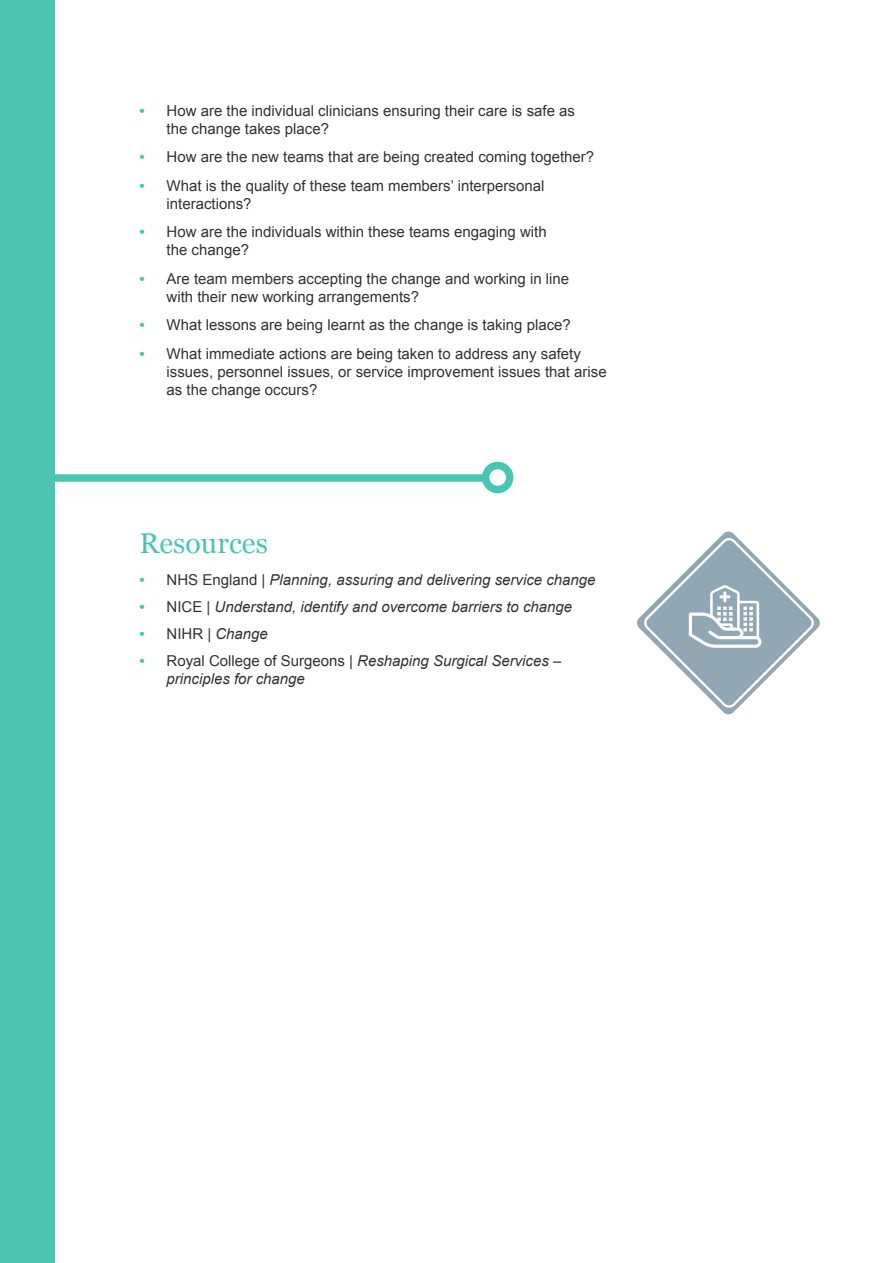
<style>
.page{position:relative;width:893px;height:1263px;background:#fff}
.page>*{position:absolute;margin:0;border:0;box-sizing:border-box;transform-origin:0 0}
.t1{font:28.5px "Georgia";color:#49c5b1}
.t2{font:15px/18px "Arial";color:#323232}
.t3{font:italic 15px/18px "Arial";color:#323232}
.s1{font-weight:700;color:#49c5b1}
.s2{font-weight:700;font-style:normal;color:#49c5b1}
.s3{font-style:normal}
</style>
<div class="page">
<div style="left:0;top:0;width:54px;height:1263px;background:#49c5b1"></div>
<div style="left:10px;top:474px;width:488px;height:8px;background:#49c5b1"></div>
<div style="left:486px;top:465px;width:24px;height:24px;background:#fff;border-radius:50%"></div>
<div style="left:482px;top:462px;width:31px;height:31px;border:8px solid #49c5b1;border-radius:50%"></div>
<svg style="left:637px;top:531px;width:183px;height:183px"></svg>
<p class="t2" style="left:166px;top:102px;width:410px;text-indent:-27px"><span class="s1">•</span> How are the individual clinicians ensuring their care is safe as the change takes place?</p>
<p class="t2" style="left:139px;top:148px;width:456px"><span class="s1">•</span> How are the new teams that are being created coming together?</p>
<p class="t2" style="left:166px;top:177px;width:379px;text-indent:-27px"><span class="s1">•</span> What is the quality of these team members’ interpersonal interactions?</p>
<p class="t2" style="left:166px;top:223px;width:382px;text-indent:-27px"><span class="s1">•</span> How are the individuals within these teams engaging with the change?</p>
<p class="t2" style="left:166px;top:270px;width:404px;text-indent:-27px"><span class="s1">•</span> Are team members accepting the change and working in line with their new working arrangements?</p>
<p class="t2" style="left:139px;top:316px;width:433px"><span class="s1">•</span> What lessons are being learnt as the change is taking place?</p>
<p class="t2" style="left:166px;top:345px;width:442px;text-indent:-27px"><span class="s1">•</span> What immediate actions are being taken to address any safety issues, personnel issues, or service improvement issues that arise as the change occurs?</p>
<h1 class="t1" style="left:140px;top:522px;width:130px">Resources</h1>
<p class="t3" style="left:140px;top:570px;width:458px"><span class="s2">•</span> <span class="s3">NHS England |</span> Planning, assuring and delivering service change</p>
<p class="t3" style="left:140px;top:597px;width:434px"><span class="s2">•</span> <span class="s3">NICE |</span> Understand, identify and overcome barriers to change</p>
<p class="t3" style="left:140px;top:624px;width:130px"><span class="s2">•</span> <span class="s3">NIHR |</span> Change</p>
<p class="t3" style="left:166px;top:651px;width:396px;text-indent:-27px"><span class="s2">•</span> <span class="s3">Royal College of Surgeons |</span> Reshaping Surgical Services – principles for change</p>
</div>
